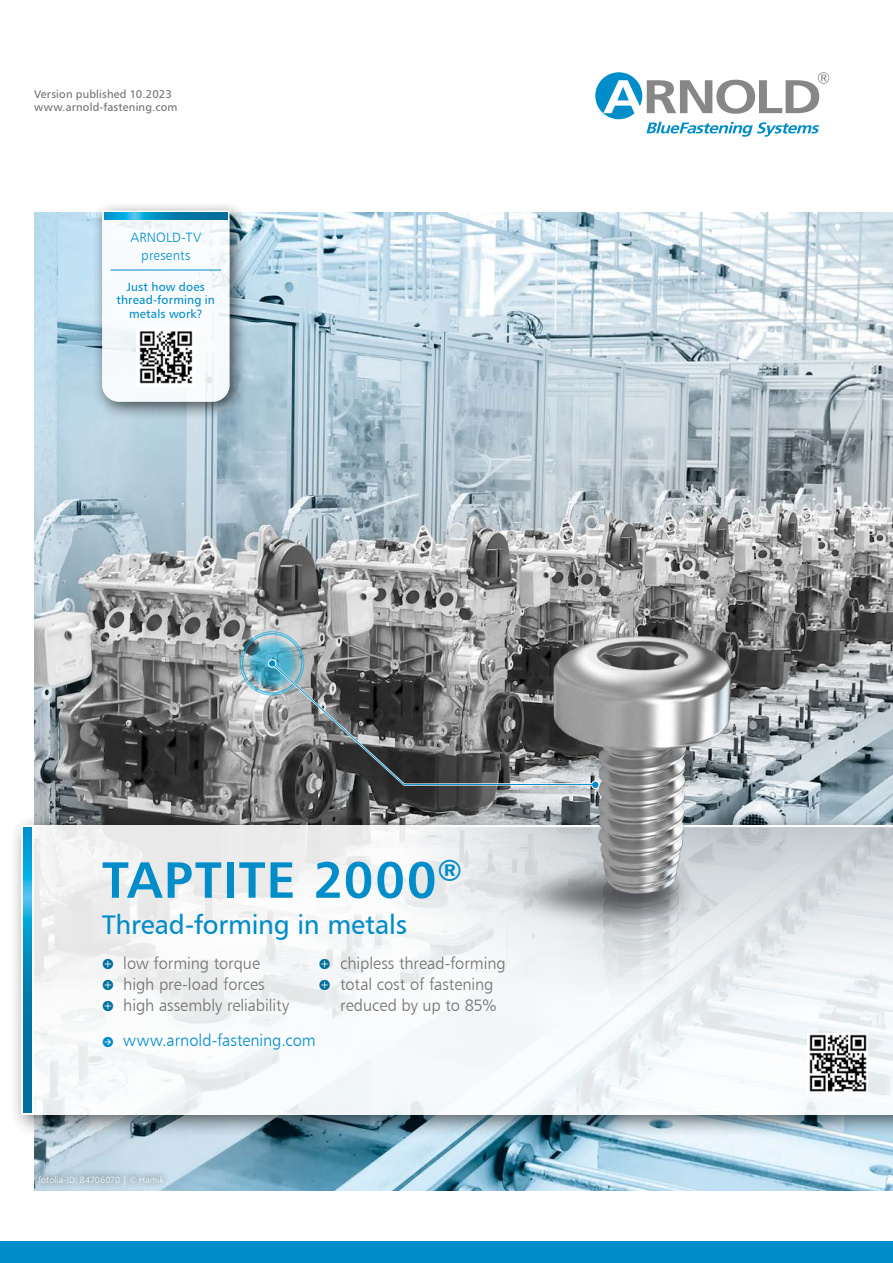
<style>
.page{position:relative;width:893px;height:1263px;background:#fff}
.page>*{position:absolute;margin:0;border:0;box-sizing:border-box;transform-origin:0 0}
.t1{font:51px "Humanist 777 BT Bold B";letter-spacing:.02em;color:#008dca}
.t2{font:27px "Humanist 777 BT Roman B";letter-spacing:-.005em;color:#008dca}
.t3{font:16.5px/21px "Humanist 777 BT Light B";letter-spacing:-.005em;color:#6f6f6e}
.t4{font:16.5px "Humanist 777 BT Light B";letter-spacing:-.005em;color:#008dca}
.t5{font:13.5px/18px "Humanist 777 BT Light B";letter-spacing:.015em;color:#008dca;text-align:center}
.t6{font:12px/13.5px "Humanist 777 BT Roman B";letter-spacing:.01em;color:#008dca;text-align:center}
.t7{font:11.25px/13.5px "Humanist 777 BT Roman B";letter-spacing:.015em;color:#6f6f6e}
.t8{font:9px "Humanist 777 BT Light B";letter-spacing:.005em;color:#fff}
.s1{font-family:"Klavika";font-size:15px;color:#006f9d}
.s2{font-family:"Klavika";font-size:15px}
</style>
<div class="page">
<div style="left:0;top:1242px;width:893px;height:21px;background:#008dca"></div>
<img style="left:34px;top:213px;width:859px;height:978px">
<div style="left:9px;top:812px;width:884px;height:327px;background:#000;opacity:.7"></div>
<svg style="left:21px;top:825px;width:872px;height:289px;fill:#f6f8f9"></svg>
<svg style="left:595px;top:72px;width:234px;height:65px"></svg>
<svg style="left:23px;top:827px;width:9px;height:285px;background:#078cbc"></svg>
<svg style="left:403px;top:827px;width:490px;height:191px"></svg>
<img style="left:509px;top:523px;width:278px;height:524px">
<div style="left:242px;top:633px;width:61px;height:61px;border:2px solid #09addc;border-radius:50%"></div>
<svg style="left:247px;top:638px;width:51px;height:51px"></svg>
<svg style="left:591px;top:781px;width:9px;height:8px"></svg>
<svg style="left:269px;top:660px;width:329px;height:128px;background:#6a6d6e"></svg>
<div style="left:92px;top:201px;width:156px;height:219px;background:#000;opacity:.7"></div>
<svg style="left:102px;top:210px;width:128px;height:192px"></svg>
<svg style="left:104px;top:213px;width:123px;height:6px"></svg>
<hr style="left:111px;top:270px;width:110px;height:1px;background:#008dca">
<div style="left:32px;top:1169px;width:138px;height:21px;background:#000;opacity:.8"></div>
<img style="left:136px;top:327px;width:60px;height:60px">
<img style="left:808px;top:1033px;width:59px;height:60px">
<p class="t7" style="left:34px;top:87px;width:145px">Version published 10.2023 www.arnold-fastening.com</p>
<p class="t5" style="left:130px;top:228px;width:72px">ARNOLD-TV presents</p>
<p class="t6" style="left:117px;top:279px;width:100px">Just how does thread-forming in metals work?</p>
<h1 class="t1" style="left:102px;top:848px;width:362px">TAPTITE 2000<sup>®</sup></h1>
<h2 class="t2" style="left:102px;top:907px;width:307px">Thread-forming in metals</h2>
<p class="t3" style="left:102px;top:953px;width:189px"><span class="s1">˦</span> low forming torque<br><span class="s1">˦</span> high pre-load forces<br><span class="s1">˦</span> high assembly reliability</p>
<p class="t3" style="left:319px;top:953px;width:188px"><span class="s1">˦</span> chipless thread-forming</p>
<p class="t3" style="left:319px;top:974px;width:176px"><span class="s1">˦</span> total cost of fastening</p>
<p class="t3" style="left:340px;top:995px;width:158px">reduced by up to 85%</p>
<p class="t4" style="left:102px;top:1030px;width:215px"><span class="s2">•</span> www.arnold-fastening.com</p>
<p class="t8" style="left:38px;top:1174px;width:127px">fotolia-ID: 84706070 | © Hamik</p>
</div>
